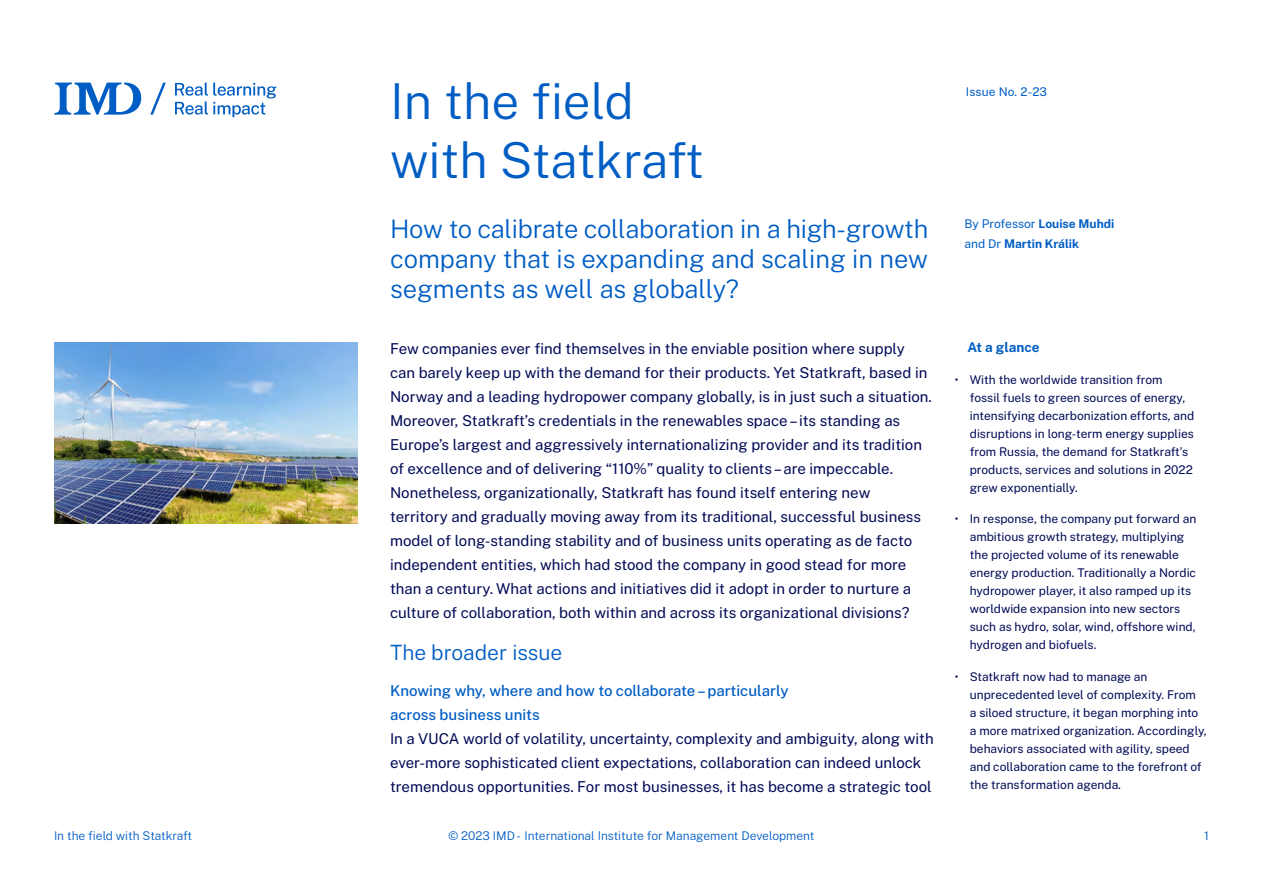
<style>
.page{position:relative;width:1263px;height:893px;background:#fff}
.page>*{position:absolute;margin:0;border:0;box-sizing:border-box;transform-origin:0 0}
.t1{font:300 49.5px/59.4px "Public Sans";color:#005dc4}
.t2{font:300 25.5px/30px "Public Sans";color:#005dc4;text-align:justify}
.t3{font:300 21px "Public Sans";color:#005dc4}
.t4{font:15px/24px "Public Sans";color:#000a56}
.t5{font:500 15px/24px "Public Sans";color:#005dc4}
.t6{font:700 13.5px "Public Sans";color:#005dc4}
.t7{font:12px/18px "Public Sans";color:#000a56}
.t8{font:300 12px "Public Sans";color:#005dc4}
.t9{font:700 12px/19.5px "Public Sans";color:#005dc4}
.t10{font:12px "Public Sans";letter-spacing:.01em;color:#005dc4}
.s1{font-weight:400}
</style>
<div class="page">
<img style="left:54px;top:342px;width:304px;height:181px">
<svg style="left:150px;top:83px;width:16px;height:32px"></svg>
<svg style="left:175px;top:83px;width:101px;height:34px"></svg>
<svg style="left:54px;top:83px;width:87px;height:32px"></svg>
<h1 class="t1" style="left:390px;top:70px;width:316px">In the field with Statkraft</h1>
<h2 class="t2" style="left:390px;top:213px;width:540px">How to calibrate collaboration in a high-growth company that is expanding and scaling in new segments as well as globally?</h2>
<p class="t4" style="left:390px;top:336px;width:543px">Few companies ever find themselves in the enviable position where supply can barely keep up with the demand for their products. Yet Statkraft, based in Norway and a leading hydropower company globally, is in just such a situation.<br>Moreover, Statkraft’s credentials in the renewables space – its standing as Europe’s largest and aggressively internationalizing provider and its tradition of excellence and of delivering “110%” quality to clients – are impeccable.<br>Nonetheless, organizationally, Statkraft has found itself entering new territory and gradually moving away from its traditional, successful business model of long-standing stability and of business units operating as de facto independent entities, which had stood the company in good stead for more than a century. What actions and initiatives did it adopt in order to nurture a culture of collaboration, both within and across its organizational divisions?</p>
<h3 class="t3" style="left:390px;top:638px;width:174px">The broader issue</h3>
<p class="t5" style="left:390px;top:678px;width:400px">Knowing why, where and how to collaborate – particularly across business units</p>
<p class="t4" style="left:390px;top:726px;width:545px">In a VUCA world of volatility, uncertainty, complexity and ambiguity, along with ever-more sophisticated client expectations, collaboration can indeed unlock tremendous opportunities. For most businesses, it has become a strategic tool</p>
<p class="t10" style="left:966px;top:84px;width:83px">Issue No. 2-23</p>
<p class="t9" style="left:964px;top:214px;width:151px"><span class="s1">By Professor</span> Louise Muhdi <span class="s1">and Dr</span> Martin Králik</p>
<p class="t6" style="left:967px;top:339px;width:74px">At a glance</p>
<p class="t7" style="left:970px;top:370px;width:226px;text-indent:-15px">• With the worldwide transition from fossil fuels to green sources of energy, intensifying decarbonization efforts, and disruptions in long-term energy supplies from Russia, the demand for Statkraft’s products, services and solutions in 2022 grew exponentially.</p>
<p class="t7" style="left:970px;top:510px;width:228px;text-indent:-15px">• In response, the company put forward an ambitious growth strategy, multiplying the projected volume of its renewable energy production. Traditionally a Nordic hydropower player, it also ramped up its worldwide expansion into new sectors such as hydro, solar, wind, offshore wind, hydrogen and biofuels.</p>
<p class="t7" style="left:970px;top:667px;width:238px;text-indent:-15px">• Statkraft now had to manage an unprecedented level of complexity. From<br>a siloed structure, it began morphing into a more matrixed organization. Accordingly, behaviors associated with agility, speed and collaboration came to the forefront of the transformation agenda.</p>
<p class="t8" style="left:54px;top:828px;width:140px">In the field with Statkraft</p>
<p class="t8" style="left:448px;top:828px;width:367px">© 2023 IMD - International Institute for Management Development</p>
<p class="t8" style="left:1204px;top:828px;width:6px">1</p>
</div>
